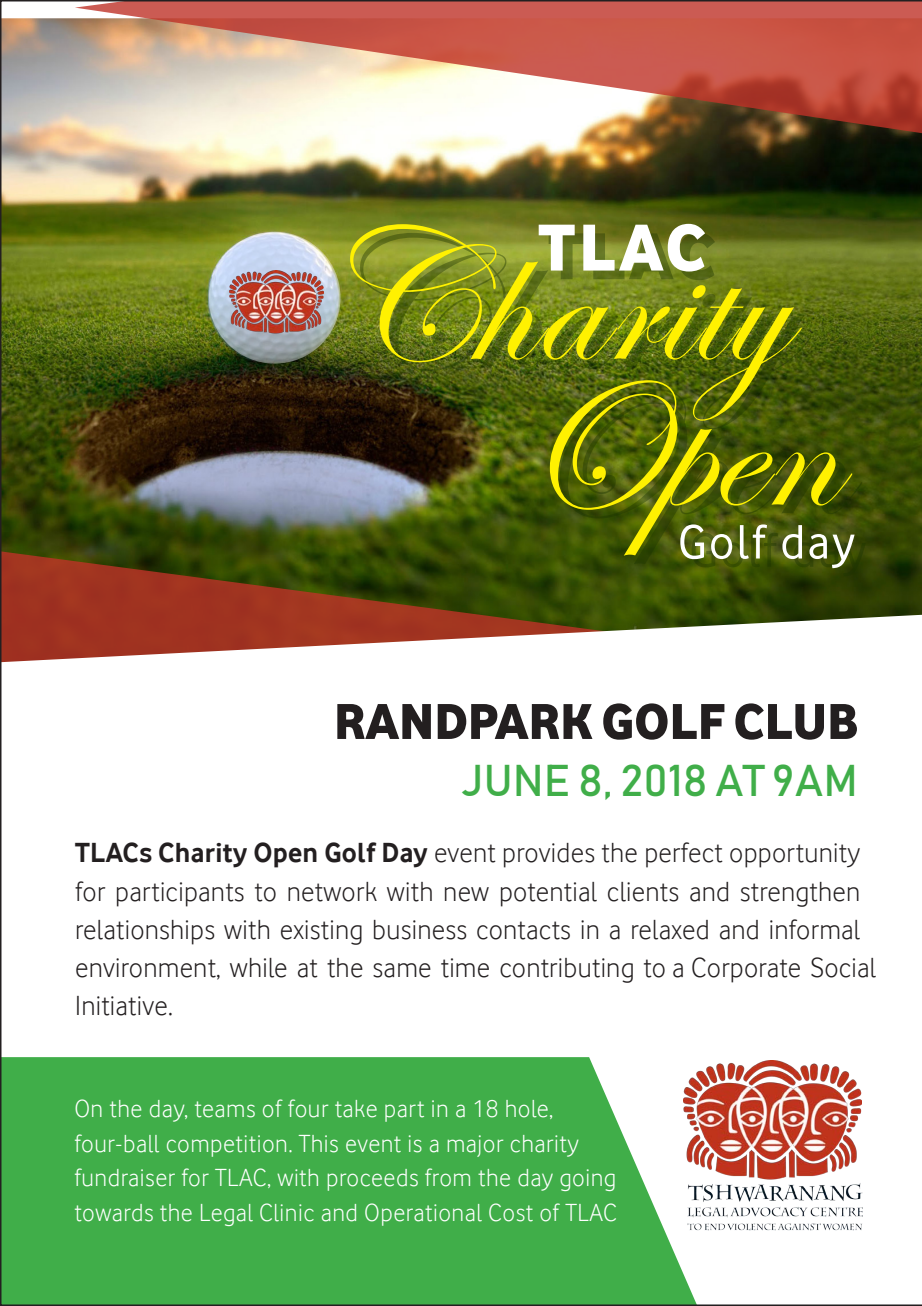
<style>
.page{position:relative;width:922px;height:1306px;background:#fff}
.page>*{position:absolute;margin:0;border:0;box-sizing:border-box;transform-origin:0 0}
.t1{font:52.2px "Vodafone Ex B";color:#231f20}
.t2{font:44.25px "Bahnschrift";color:#40ae49}
.t3{font:28.5px/38.1px "Vodafone Lt";letter-spacing:.01em;color:#231f20}
.t4{font:25.5px "Vodafone Lt";letter-spacing:.02em;color:#fff}
.s1{font-family:"Vodafone Rg";font-weight:700}
.s2{font-style:inherit}
</style>
<div class="page">
<img style="left:0;top:0;width:922px;height:1305px">
<svg style="left:209px;top:232px;width:132px;height:131px;background:#b8c5d2"></svg>
<img style="left:230px;top:270px;width:94px;height:63px">
<p class="t1" style="left:334px;top:689px;width:526px">RANDPARK GOLF CLUB</p>
<p class="t2" style="left:462px;top:752px;width:398px">JUNE 8, 2018 AT 9AM</p>
<p class="t3" style="left:75px;top:833px;width:802px"><span class="s1">TLACs Charity Open Golf Day</span> event provides the perfect opportunity for participants to network with new potential clients and strengthen relationships with existing business contacts in a relaxed and informal environment, while at the same time contributing to <span class="s2">a C</span>orporate Social Initiative.</p>
<p class="t4" style="left:74px;top:1094px;width:480px">On the day, teams of four take part in a 18 hole,</p>
<p class="t4" style="left:74px;top:1128px;width:506px">four-ball competition. This event is a major charity</p>
<p class="t4" style="left:74px;top:1163px;width:543px">fundraiser for TLAC, with proceeds from the day going</p>
<p class="t4" style="left:74px;top:1197px;width:544px">towards the Legal Clinic and Operational Cost of TLAC</p>
</div>
